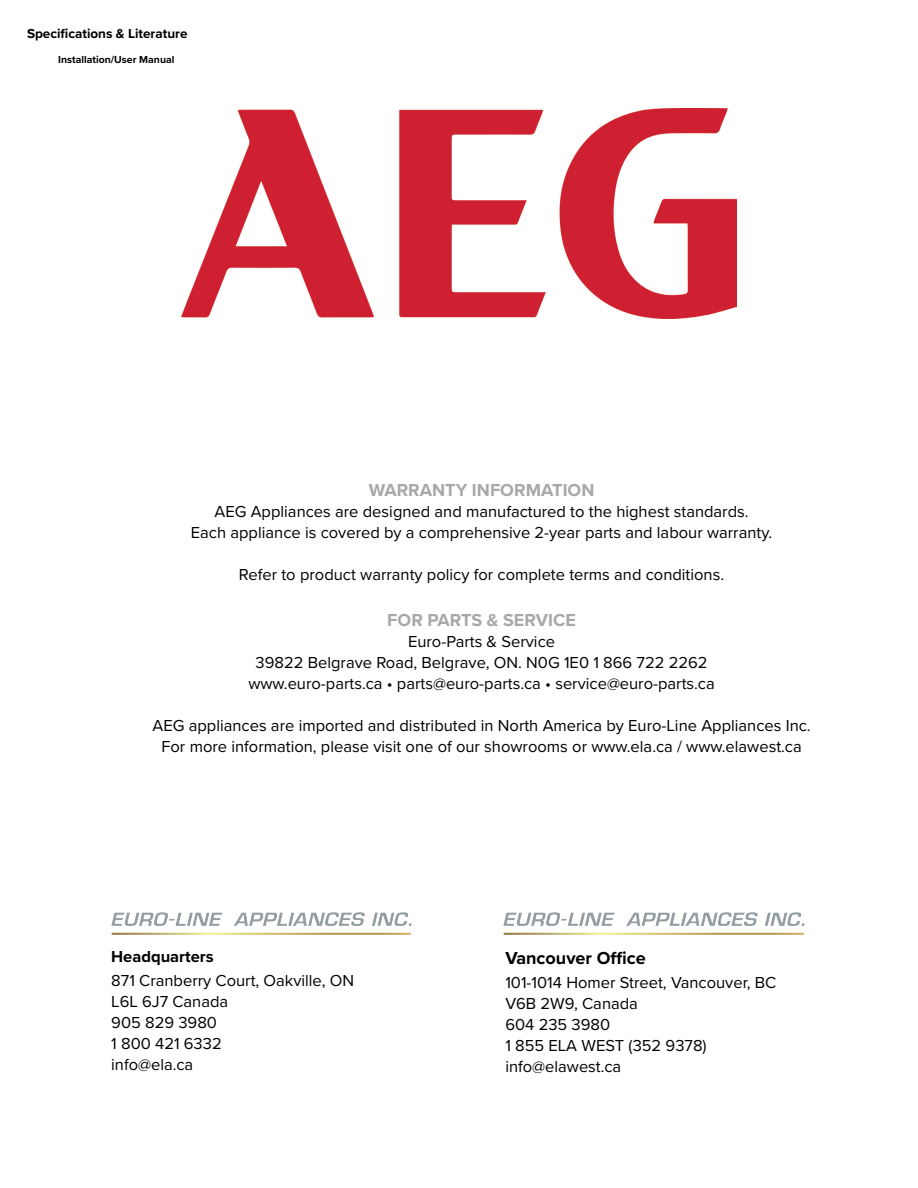
<style>
.page{position:relative;width:918px;height:1188px;background:#fff}
.page>*{position:absolute;margin:0;border:0;box-sizing:border-box;transform-origin:0 0}
.t1{font:700 18px "Proxima Nova";color:#a8a8a9}
.t2{font:700 18px "Proxima Nova";color:#000}
.t3{font:16.5px/21px "Proxima Nova";color:#000;text-align:center}
.t4{font:700 16.5px "Proxima Nova";color:#000}
.t5{font:700 13.5px "Proxima Nova";color:#000}
.t6{font:700 10.5px "Proxima Nova";color:#000}
</style>
<div class="page">
<img style="left:182px;top:108px;width:554px;height:211px">
<img style="left:111px;top:913px;width:301px;height:21px">
<img style="left:504px;top:913px;width:301px;height:21px">
<p class="t5" style="left:27px;top:23px;width:162px">Specifications &amp; Literature</p>
<p class="t6" style="left:58px;top:52px;width:118px">Installation/User Manual</p>
<p class="t1" style="left:369px;top:477px;width:227px">WARRANTY INFORMATION</p>
<p class="t3" style="left:191px;top:500px;width:583px">AEG Appliances are designed and manufactured to the highest standards.<br>Each appliance is covered by a comprehensive 2-year parts and labour warranty.</p>
<p class="t3" style="left:239px;top:563px;width:487px">Refer to product warranty policy for complete terms and conditions.</p>
<p class="t1" style="left:387px;top:606px;width:190px">FOR PARTS &amp; SERVICE</p>
<p class="t3" style="left:248px;top:630px;width:468px">Euro-Parts &amp; Service<br>39822 Belgrave Road, Belgrave, ON. N0G 1E0 1 866 722 2262 www.euro-parts.ca • parts@euro-parts.ca • service@euro-parts.ca</p>
<p class="t3" style="left:152px;top:714px;width:660px">AEG appliances are imported and distributed in North America by Euro-Line Appliances Inc.<br>For more information, please visit one of our showrooms or www.ela.ca / www.elawest.ca</p>
<p class="t4" style="left:111px;top:945px;width:104px">Headquarters</p>
<p class="t3" style="left:111px;top:970px;width:244px;text-align:left">871 Cranberry Court, Oakville, ON<br>L6L 6J7 Canada<br>905 829 3980<br>1 800 421 6332<br>info@ela.ca</p>
<p class="t2" style="left:505px;top:944px;width:142px">Vancouver Office</p>
<p class="t3" style="left:505px;top:971px;width:272px;text-align:left">101-1014 Homer Street, Vancouver, BC<br>V6B 2W9, Canada<br>604 235 3980<br>1 855 ELA WEST (352 9378) info@elawest.ca</p>
</div>
